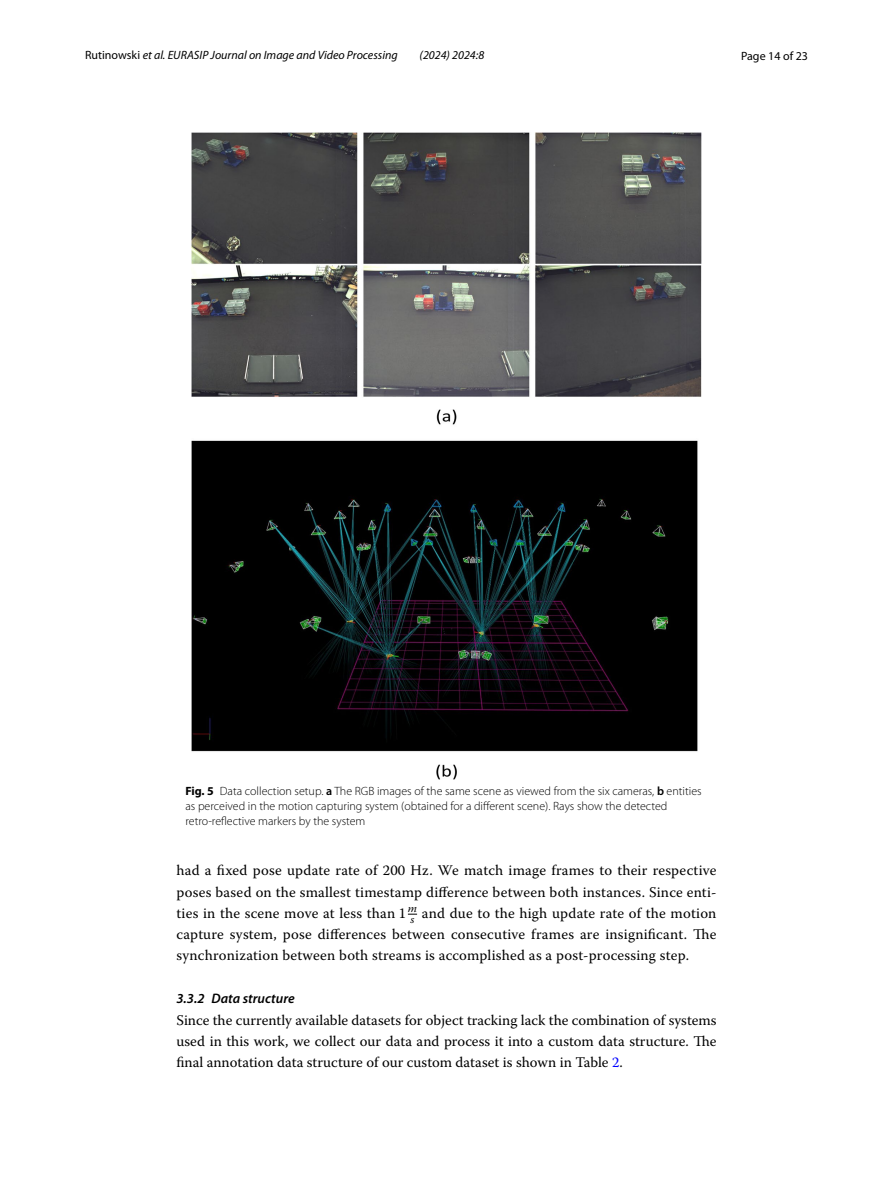
<style>
.page{position:relative;width:893px;height:1187px;background:#fff}
.page>*{position:absolute;margin:0;border:0;box-sizing:border-box;transform-origin:0 0}
.t1{font:14.7px/21.3px "Warnock Pro";letter-spacing:.015em;color:#000;text-align:justify}
.t2{font:italic 600 13.8px "Myriad Pro";color:#000}
.t3{font:300 12px/15px "Myriad Pro";color:#000}
.t4{font:italic 12px "Myriad Pro";color:#000}
.t5{font:12px "Myriad Pro";color:#000}
.s1{font-style:normal}
.s2{font-weight:700}
.s3{font-weight:600}
.s4{font-family:"Warnock Pro Regular 16"}
.s5{color:#00f}
</style>
<div class="page">
<img style="left:191px;top:133px;width:511px;height:646px">
<p class="t4" style="left:85px;top:48px;width:314px"><span class="s1">Rutinowski</span> et al. EURASIP Journal on Image and Video Processing</p>
<p class="t4" style="left:420px;top:48px;width:66px">(2024) 2024:8</p>
<p class="t5" style="left:741px;top:48px;width:68px">Page 14 of 23</p>
<p class="t3" style="left:185px;top:783px;width:518px"><span class="s2">Fig. 5</span> Data collection setup. <span class="s3">a</span> The RGB images of the same scene as viewed from the six cameras, <span class="s3">b</span> entities as perceived in the motion capturing system (obtained for a different scene). Rays show the detected retro-reflective markers by the system</p>
<p class="t1" style="left:176px;top:859px;width:542px">had a fixed pose update rate of 200 Hz. We match image frames to their respective poses based on the smallest timestamp difference between both instances. Since enti&shy;ties in the scene move at less than <span class="s4">1</span> <sup>m</sup></p>
<p class="t1" style="left:176px;top:902px;width:541px;text-indent:234px"><sub>s</sub> and due to the high update rate of the motion capture system, pose differences between consecutive frames are insignificant. The synchronization between both streams is accomplished as a post-processing step.</p>
<p class="t2" style="left:176px;top:989px;width:120px">3.3.2 Data structure</p>
<p class="t1" style="left:176px;top:1008px;width:542px">Since the currently available datasets for object tracking lack the combination of systems used in this work, we collect our data and process it into a custom data structure. The final annotation data structure of our custom dataset is shown in Table <span class="s5">2</span>.</p>
</div>
